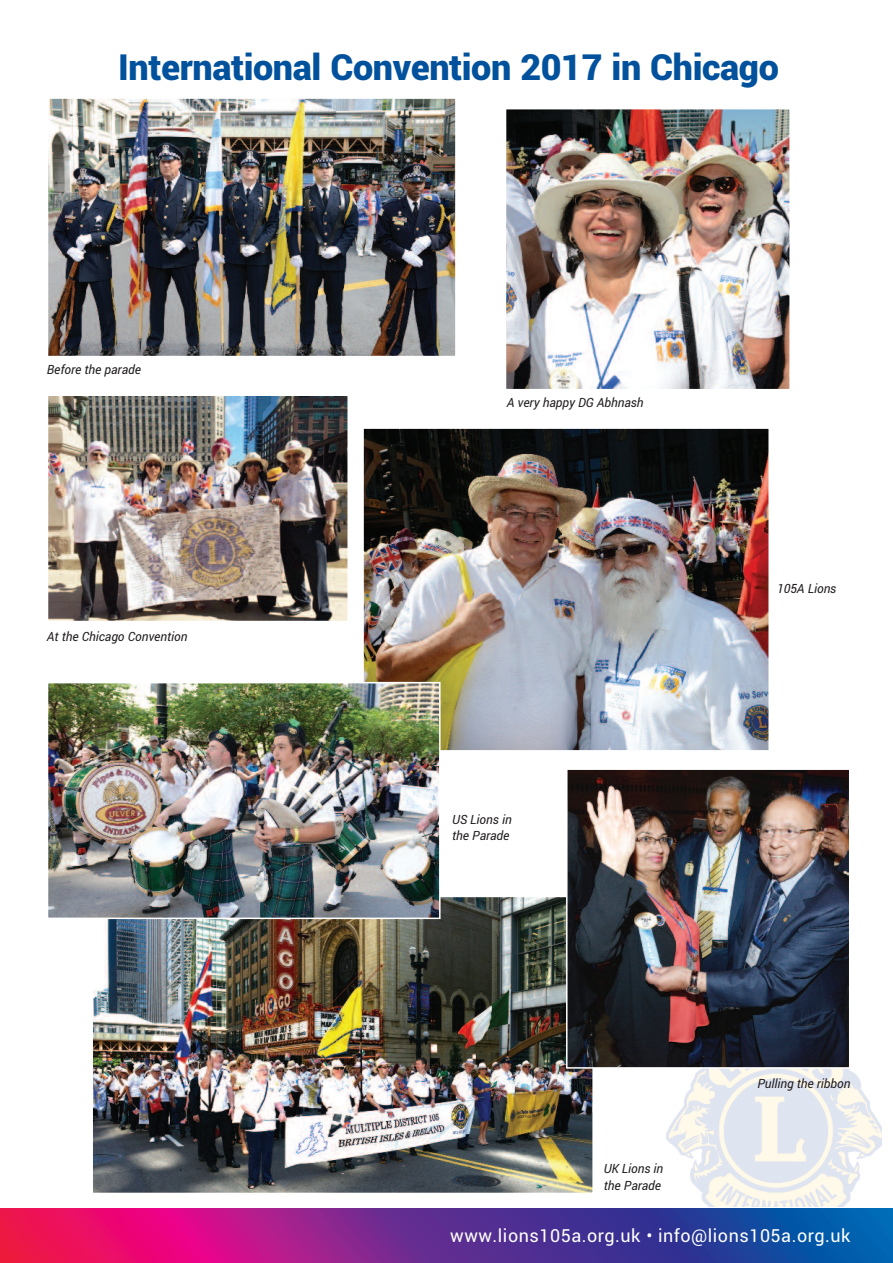
<style>
.page{position:relative;width:893px;height:1263px;background:#fff}
.page>*{position:absolute;margin:0;border:0;box-sizing:border-box;transform-origin:0 0}
.t1{font:900 36px "Roboto";letter-spacing:-.01em;color:#01519c}
.t2{font:18px "Roboto";letter-spacing:.03em;color:#fff}
.t3{font:italic 12.75px/16.5px "Roboto";letter-spacing:-.005em;color:#231f20}
</style>
<div class="page">
<img style="left:666px;top:1069px;width:216px;height:137px">
<svg style="left:0;top:1208px;width:893px;height:55px;background:#742b8b"></svg>
<img style="left:50px;top:100px;width:404px;height:254px">
<div style="left:47px;top:97px;width:410px;height:260px;border:2px solid #fff"></div>
<img style="left:365px;top:430px;width:402px;height:318px">
<div style="left:362px;top:427px;width:408px;height:324px;border:2px solid #fff"></div>
<img style="left:508px;top:111px;width:280px;height:276px">
<div style="left:505px;top:108px;width:286px;height:282px;border:2px solid #fff"></div>
<img style="left:94px;top:899px;width:497px;height:292px">
<div style="left:91px;top:896px;width:503px;height:298px;border:2px solid #fff"></div>
<img style="left:50px;top:685px;width:388px;height:231px">
<div style="left:47px;top:682px;width:394px;height:237px;border:2px solid #fff"></div>
<img style="left:50px;top:397px;width:296px;height:222px">
<div style="left:47px;top:394px;width:302px;height:228px;border:2px solid #fff"></div>
<img style="left:569px;top:771px;width:278px;height:295px">
<div style="left:566px;top:768px;width:284px;height:301px;border:2px solid #fff"></div>
<h1 class="t1" style="left:118px;top:47px;width:662px">International Convention 2017 in Chicago</h1>
<p class="t3" style="left:47px;top:361px;width:96px">Before the parade</p>
<p class="t3" style="left:47px;top:628px;width:142px">At the Chicago Convention</p>
<p class="t3" style="left:507px;top:395px;width:138px">A very happy DG Abhnash</p>
<p class="t3" style="left:452px;top:811px;width:61px">US Lions in the Parade</p>
<p class="t3" style="left:777px;top:581px;width:61px">105A Lions</p>
<p class="t3" style="left:604px;top:1161px;width:61px">UK Lions in the Parade</p>
<p class="t3" style="left:757px;top:1075px;width:95px">Pulling the ribbon</p>
<h2 class="t2" style="left:450px;top:1225px;width:402px">www.lions105a.org.uk • info@lions105a.org.uk</h2>
</div>
